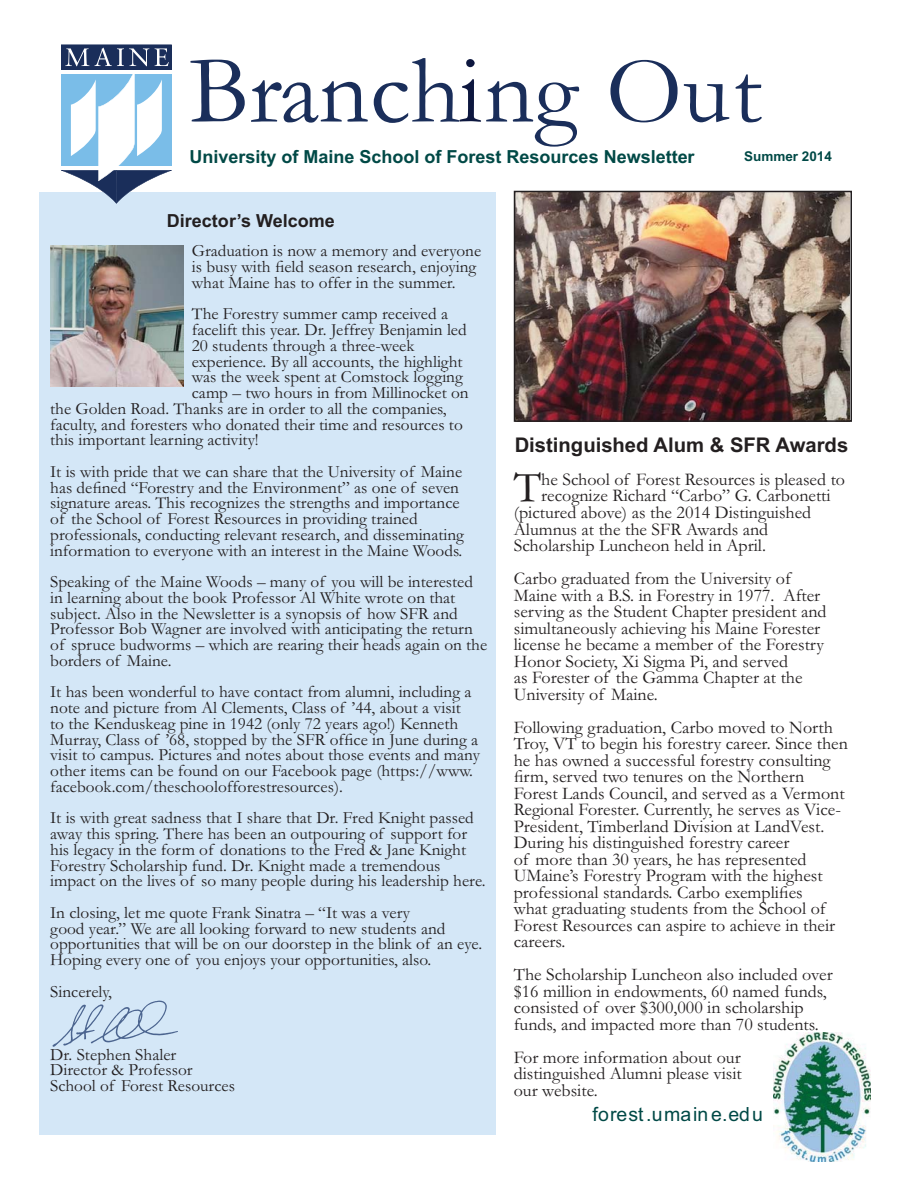
<style>
.page{position:relative;width:918px;height:1188px;background:#fff}
.page>*{position:absolute;margin:0;border:0;box-sizing:border-box;transform-origin:0 0}
.t1{font:97.5px "Garamond";color:#1a2e5a}
.t2{font:44.4px "Garamond";color:#231f20}
.t3{font:700 20.25px "Arial";color:#231f20}
.t4{font:19.5px "Arial";color:#004946}
.t5{font:18px/16.5px "Garamond";color:#231f20}
.t6{font:700 18px "Arial";color:#004946}
.t7{font:700 18px "Arial";color:#231f20}
.t8{font:17.25px/15.8px "Garamond";color:#231f20}
.t9{font:700 13.5px "Arial";color:#004946}
.s1{color:#0d173f}
</style>
<div class="page">
<div style="left:39px;top:192px;width:456px;height:942px;background:#d4e7f7"></div>
<svg style="left:61px;top:44px;width:111px;height:160px"></svg>
<img style="left:516px;top:194px;width:333px;height:225px">
<div style="left:513px;top:191px;width:339px;height:231px;border:2px solid #231f20"></div>
<img style="left:773px;top:1032px;width:97px;height:130px">
<img style="left:50px;top:246px;width:133px;height:141px">
<img style="left:52px;top:1000px;width:126px;height:47px">
<h1 class="t1" style="left:189px;top:57px;width:573px">Branch<span class="s1">i</span>ng Out</h1>
<p class="t6" style="left:189px;top:150px;width:506px">University of Maine School of Forest Resources Newsletter</p>
<p class="t9" style="left:744px;top:151px;width:89px">Summer 2014</p>
<p class="t7" style="left:167px;top:214px;width:169px">Director’s Welcome</p>
<p class="t8" style="left:192px;top:245px;width:291px">Graduation is now a memory and everyone is busy with field season research, enjoying what Maine has to offer in the summer.</p>
<p class="t8" style="left:192px;top:308px;width:258px">The Forestry summer camp received a</p>
<p class="t8" style="left:192px;top:324px;width:276px">facelift this year. Dr. Jeffrey Benjamin led</p>
<p class="t8" style="left:192px;top:340px;width:224px">20 students through a three-week</p>
<p class="t8" style="left:192px;top:355px;width:272px">experience. By all accounts, the highlight</p>
<p class="t8" style="left:192px;top:371px;width:272px">was the week spent at Comstock logging</p>
<p class="t8" style="left:192px;top:387px;width:278px">camp – two hours in from Millinocket on</p>
<p class="t8" style="left:50px;top:403px;width:398px">the Golden Road. Thanks are in order to all the companies,</p>
<p class="t8" style="left:50px;top:418px;width:414px">faculty, and foresters who donated their time and resources to</p>
<p class="t8" style="left:50px;top:434px;width:210px">this important learning activity!</p>
<p class="t8" style="left:50px;top:466px;width:415px">It is with pride that we can share that the University of Maine has defined “Forestry and the Environment” as one of seven signature areas. This recognizes the strengths and importance of the School of Forest Resources in providing trained professionals, conducting relevant research, and disseminating information to everyone with an interest in the Maine Woods.</p>
<p class="t8" style="left:50px;top:576px;width:438px">Speaking of the Maine Woods – many of you will be interested in learning about the book Professor Al White wrote on that subject. Also in the Newsletter is a synopsis of how SFR and Professor Bob Wagner are involved with anticipating the return of spruce budworms – which are rearing their heads again on the borders of Maine.</p>
<p class="t8" style="left:50px;top:686px;width:431px">It has been wonderful to have contact from alumni, including a note and picture from Al Clements, Class of ’44, about a visit<br>to the Kenduskeag pine in 1942 (only 72 years ago!) Kenneth Murray, Class of ’68, stopped by the SFR office in June during a visit to campus. Pictures and notes about those events and many other items can be found on our Facebook page (https://www. facebook.com/theschoolofforestresources).</p>
<p class="t8" style="left:50px;top:812px;width:437px">It is with great sadness that I share that Dr. Fred Knight passed away this spring. There has been an outpouring of support for his legacy in the form of donations to the Fred &amp; Jane Knight Forestry Scholarship fund. Dr. Knight made a tremendous impact on the lives of so many people during his leadership here.</p>
<p class="t8" style="left:50px;top:907px;width:433px">In closing, let me quote Frank Sinatra – “It was a very<br>good year.” We are all looking forward to new students and opportunities that will be on our doorstep in the blink of an eye.<br>Hoping every one of you enjoys your opportunities, also.</p>
<p class="t8" style="left:50px;top:985px;width:63px">Sincerely,</p>
<p class="t8" style="left:50px;top:1048px;width:186px">Dr. Stephen Shaler<br>Director &amp; Professor<br>School of Forest Resources</p>
<p class="t3" style="left:514px;top:437px;width:335px">Distinguished Alum &amp; SFR Awards</p>
<h2 class="t2" style="left:514px;top:472px;width:29px">T</h2>
<p class="t5" style="left:541px;top:473px;width:305px">he School of Forest Resources is pleased to</p>
<p class="t5" style="left:541px;top:490px;width:291px">recognize Richard “Carbo” G. Carbonetti</p>
<p class="t5" style="left:513px;top:506px;width:299px">(pictured above) as the 2014 Distinguished</p>
<p class="t5" style="left:513px;top:523px;width:256px">Alumnus at the the SFR Awards and</p>
<p class="t5" style="left:513px;top:539px;width:254px">Scholarship Luncheon held in April.</p>
<p class="t5" style="left:513px;top:572px;width:314px">Carbo graduated from the University of Maine with a B.S. in Forestry in 1977. After serving as the Student Chapter president and simultaneously achieving his Maine Forester license he became a member of the Forestry Honor Society, Xi Sigma Pi, and served<br>as Forester of the Gamma Chapter at the University of Maine.</p>
<p class="t5" style="left:513px;top:721px;width:336px">Following graduation, Carbo moved to North Troy, VT to begin his forestry career. Since then he has owned a successful forestry consulting firm, served two tenures on the Northern Forest Lands Council, and served as a Vermont Regional Forester. Currently, he serves as Vice-President, Timberland Division at LandVest.<br>During his distinguished forestry career<br>of more than 30 years, he has represented UMaine’s Forestry Program with the highest professional standards. Carbo exemplifies<br>what graduating students from the School of Forest Resources can aspire to achieve in their careers.</p>
<p class="t5" style="left:513px;top:968px;width:320px">The Scholarship Luncheon also included over $16 million in endowments, 60 named funds, consisted of over $300,000 in scholarship funds, and impacted more than 70 students.</p>
<p class="t5" style="left:513px;top:1051px;width:230px;text-align:justify">For more information about our distinguished Alumni please visit our website.</p>
<p class="t4" style="left:592px;top:1107px;width:172px">forest .umain e.edu</p>
</div>
